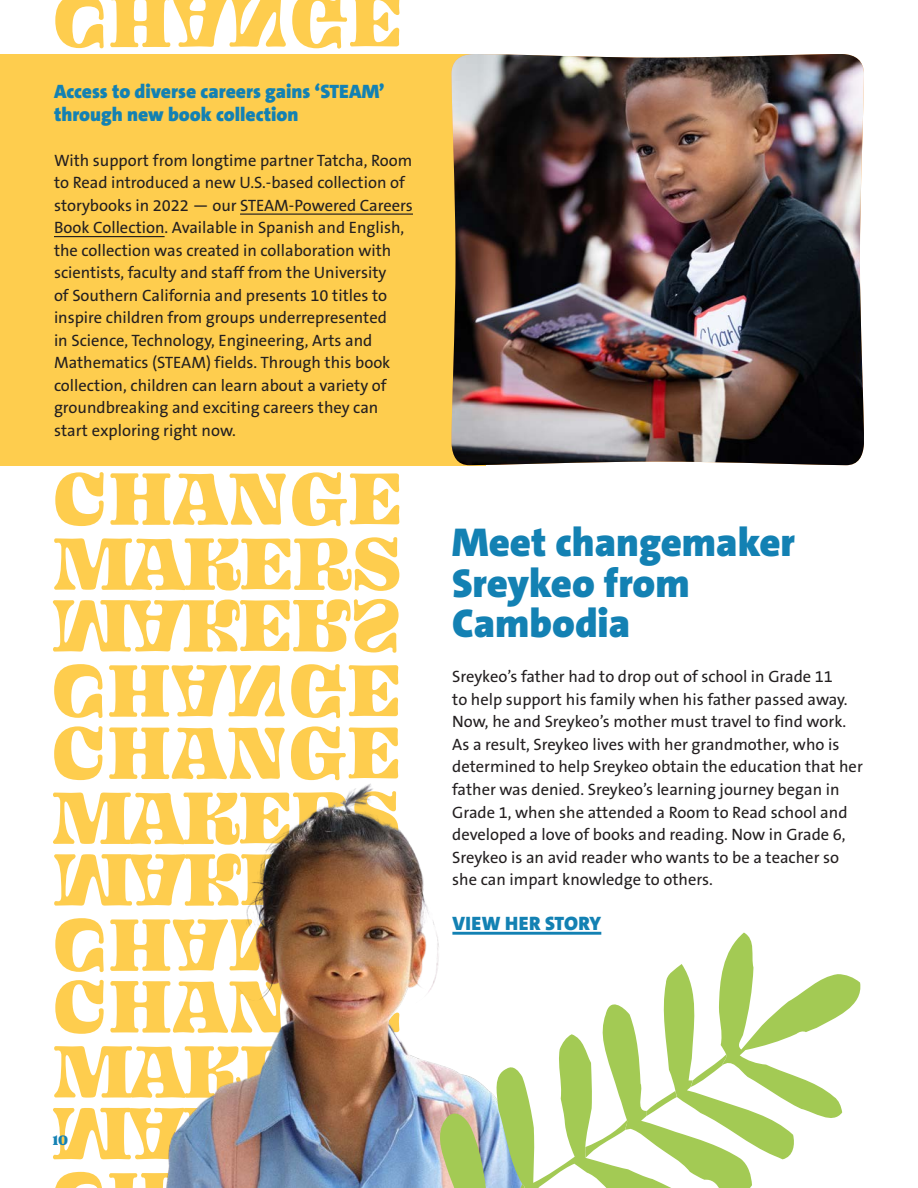
<style>
.page{position:relative;width:918px;height:1188px;background:#fff}
.page>*{position:absolute;margin:0;border:0;box-sizing:border-box;transform-origin:0 0}
.t1{font:900 40.5px/40.5px "The Sans C4 s";color:#1381b3}
.t2{font:900 19.5px/22.5px "The Sans C4 s";color:#1381b3}
.t3{font:900 19.5px "The Sans C4 s";letter-spacing:.02em;color:#1381b3}
.t4{font:16.5px/22.5px "The Sans B5 Plain";color:#231f20}
.t5{font:15px "Ohno Blazeface 12 Point";color:#1381b3}
</style>
<div class="page">
<svg style="left:55px;top:0;width:49px;height:48px"></svg>
<svg style="left:110px;top:0;width:176px;height:47px"></svg>
<svg style="left:292px;top:0;width:107px;height:49px"></svg>
<svg style="left:55px;top:472px;width:49px;height:54px"></svg>
<svg style="left:110px;top:473px;width:176px;height:52px"></svg>
<svg style="left:292px;top:472px;width:107px;height:54px"></svg>
<svg style="left:54px;top:537px;width:345px;height:54px"></svg>
<svg style="left:54px;top:664px;width:48px;height:54px"></svg>
<svg style="left:109px;top:665px;width:176px;height:52px"></svg>
<svg style="left:291px;top:664px;width:107px;height:54px"></svg>
<svg style="left:53px;top:599px;width:346px;height:54px"></svg>
<svg style="left:54px;top:726px;width:48px;height:44px"></svg>
<svg style="left:109px;top:727px;width:176px;height:43px"></svg>
<svg style="left:291px;top:726px;width:107px;height:44px"></svg>
<img style="left:54px;top:770px;width:548px;height:418px">
<div style="left:0;top:54px;width:486px;height:411px;background:#fecd4e"></div>
<img style="left:451px;top:54px;width:413px;height:411px">
<hr style="left:240px;top:214px;width:173px;height:1px;background:#231f20">
<hr style="left:54px;top:236px;width:111px;height:1px;background:#231f20">
<svg style="left:437px;top:933px;width:424px;height:255px"></svg>
<p class="t2" style="left:54px;top:80px;width:332px">Access to diverse careers gains ‘STEAM’ through new book collection</p>
<p class="t4" style="left:54px;top:149px;width:361px">With support from longtime partner Tatcha, Room to Read introduced a new U.S.-based collection of storybooks in 2022 — our STEAM-Powered Careers Book Collection. Available in Spanish and English, the collection was created in collaboration with scientists, faculty and staff from the University<br>of Southern California and presents 10 titles to inspire children from groups underrepresented<br>in Science, Technology, Engineering, Arts and Mathematics (STEAM) fields. Through this book collection, children can learn about a variety of groundbreaking and exciting careers they can start exploring right now.</p>
<p class="t1" style="left:452px;top:523px;width:344px">Meet changemaker<br>Sreykeo from<br>Cambodia</p>
<p class="t4" style="left:452px;top:666px;width:412px">Sreykeo’s father had to drop out of school in Grade 11<br>to help support his family when his father passed away.<br>Now, he and Sreykeo’s mother must travel to find work.<br>As a result, Sreykeo lives with her grandmother, who is determined to help Sreykeo obtain the education that her father was denied. Sreykeo’s learning journey began in Grade 1, when she attended a Room to Read school and developed a love of books and reading. Now in Grade 6, Sreykeo is an avid reader who wants to be a teacher so she can impart knowledge to others.</p>
<p class="t3" style="left:452px;top:911px;width:150px">VIEW HER STORY</p>
<p class="t5" style="left:53px;top:1131px;width:17px">10</p>
</div>
